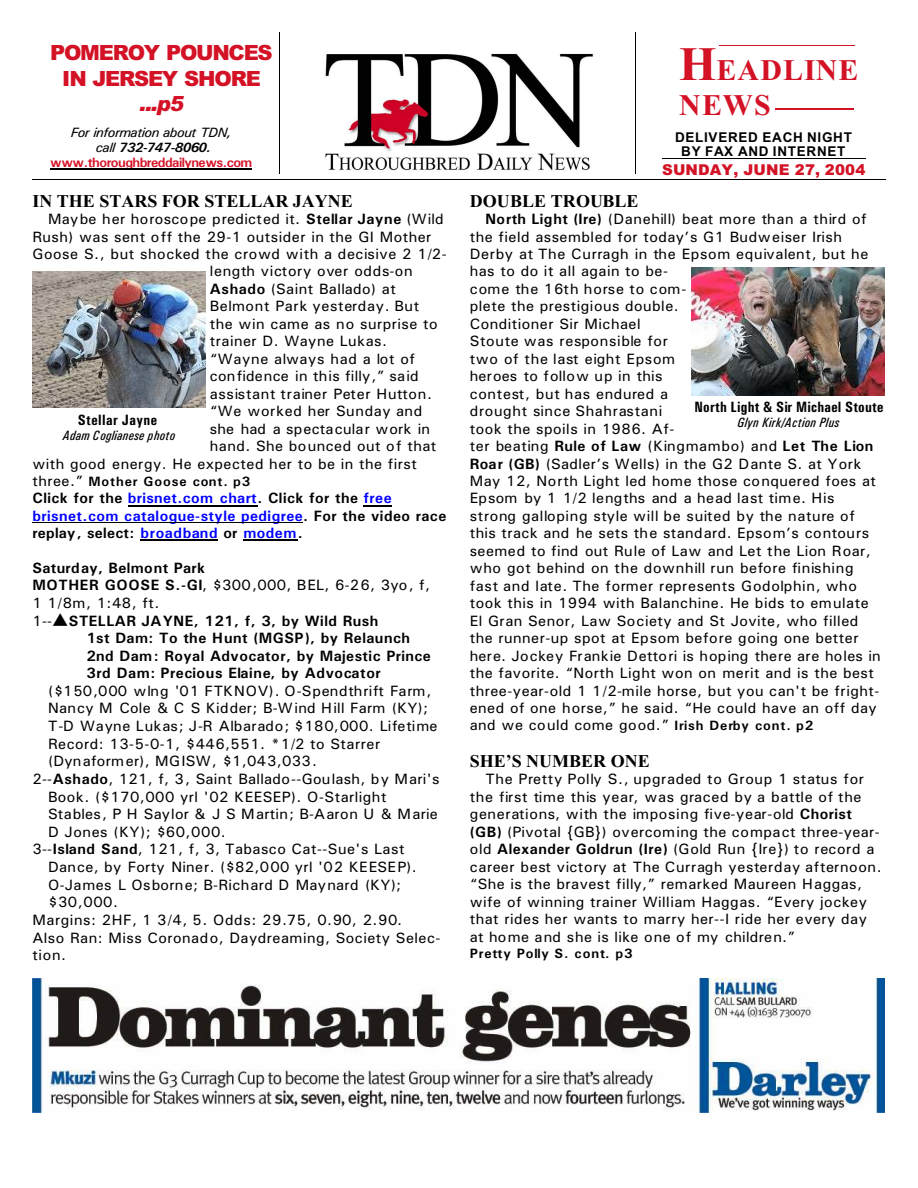
<style>
.page{position:relative;width:918px;height:1188px;background:#fff}
.page>*{position:absolute;margin:0;border:0;box-sizing:border-box;transform-origin:0 0}
.t1{font:700 30px/34.5px "Times New Roman";letter-spacing:.035em;color:#d41226}
.t2{font:900 21px/25.2px "Arial";letter-spacing:-.06em;color:#d41226;text-align:center}
.t3{font:italic 900 21px "Arial";color:#d41226}
.t4{font:700 18px "Times New Roman";color:#000}
.t5{font:15px/17.4px "Univers";letter-spacing:.03em;color:#000}
.t6{font:700 15px/17.7px "Univers";letter-spacing:.03em;color:#000}
.t7{font:700 15px/17.2px "Univers";letter-spacing:.03em;color:#00f}
.t8{font:15px "Univers";letter-spacing:.01em;color:#000}
.t9{font:15px "Univers";letter-spacing:.06em;color:#000}
.t10{font:700 15px "Univers Condensed";letter-spacing:.01em;color:#000}
.t11{font:900 15px "Arial";letter-spacing:.01em;color:#d41226}
.t12{font:700 13.5px/15px "Univers";letter-spacing:-.04em;color:#d41226;text-align:center}
.t13{font:700 13.5px "Univers";letter-spacing:.065em;color:#000}
.t14{font:italic 13.5px "Univers Condensed";letter-spacing:.02em;color:#000}
.t15{font:700 13.5px/13.8px "Arial";letter-spacing:.055em;color:#000;text-align:center}
.s1{font-size:48px}
.s2{font-weight:400;font-style:italic;color:#000}
.s3{font-style:italic;color:#000}
.s4{font-weight:700}
.s5{font-weight:400;font-size:15px}
.s6{color:#000}
.s7{font-weight:400}
.s8{font-weight:700;font-size:13.5px}
</style>
<div class="page">
<img style="left:325px;top:53px;width:268px;height:118px">
<hr style="left:50px;top:169px;width:201px;height:1px;background:#000">
<hr style="left:662px;top:158px;width:204px;height:1px;background:#000">
<hr style="left:719px;top:45px;width:136px;height:1px;background:#d41226">
<hr style="left:776px;top:109px;width:78px;height:1px;background:#d41226">
<hr style="left:32px;top:179px;width:853px;height:1px;background:#000">
<hr style="left:280px;top:32px;width:1px;height:142px;background:#000">
<hr style="left:635px;top:32px;width:1px;height:142px;background:#000">
<img style="left:32px;top:979px;width:852px;height:133px">
<img style="left:33px;top:271px;width:172px;height:137px">
<img style="left:691px;top:268px;width:194px;height:127px">
<hr style="left:128px;top:505px;width:130px;height:1px;background:#000">
<svg style="left:364px;top:505px;width:28px;height:1px"></svg>
<hr style="left:32px;top:522px;width:271px;height:1px;background:#000">
<hr style="left:141px;top:540px;width:77px;height:1px;background:#000">
<hr style="left:243px;top:540px;width:55px;height:1px;background:#000">
<h2 class="t2" style="left:50px;top:43px;width:224px">POMEROY POUNCES<br>IN JERSEY SHORE</h2>
<h2 class="t3" style="left:139px;top:95px;width:46px">...p5</h2>
<h1 class="t1" style="left:679px;top:56px;width:181px"><span class="s1">H</span>EADLINE<br>NEWS</h1>
<p class="t12" style="left:50px;top:126px;width:204px"><span class="s2">For information about TDN,<br>call</span> <span class="s3">732-747-8060. </span>www.thoroughbreddailynews.com</p>
<p class="t15" style="left:675px;top:132px;width:178px">DELIVERED EACH NIGHT<br>BY FAX AND INTERNET</p>
<p class="t11" style="left:662px;top:165px;width:205px">SUNDAY, JUNE 27, 2004</p>
<p class="t4" style="left:32px;top:195px;width:322px">IN THE STARS FOR STELLAR JAYNE</p>
<p class="t5" style="left:48px;top:212px;width:397px">Maybe her horoscope predicted it. <span class="s4">Stellar Jayne</span> (Wild</p>
<p class="t5" style="left:32px;top:229px;width:401px">Rush) was sent off the 29-1 outsider in the GI Mother</p>
<p class="t5" style="left:32px;top:246px;width:416px">Goose S., but shocked the crowd with a decisive 2 1/2-</p>
<p class="t5" style="left:210px;top:264px;width:204px">length victory over odds-on</p>
<p class="t5" style="left:210px;top:281px;width:188px"><span class="s4">Ashado</span> (Saint Ballado) at</p>
<p class="t5" style="left:210px;top:299px;width:211px">Belmont Park yesterday. But</p>
<p class="t5" style="left:210px;top:316px;width:229px">the win came as no surprise to</p>
<p class="t5" style="left:210px;top:334px;width:179px">trainer D. Wayne Lukas.</p>
<p class="t5" style="left:210px;top:351px;width:207px">“Wayne always had a lot of</p>
<p class="t8" style="left:210px;top:371px;width:210px">confidence in this filly,” said</p>
<p class="t5" style="left:210px;top:386px;width:224px">assistant trainer Peter Hutton.</p>
<p class="t5" style="left:210px;top:404px;width:214px">“We worked her Sunday and</p>
<p class="t8" style="left:210px;top:423px;width:222px">she had a spectacular work in</p>
<p class="t5" style="left:210px;top:439px;width:228px">hand. She bounced out of that</p>
<p class="t5" style="left:32px;top:456px;width:386px">with good energy. He expected her to be in the first</p>
<p class="t13" style="left:32px;top:477px;width:219px"><span class="s5">three.”</span> Mother Goose cont. p3</p>
<p class="t7" style="left:32px;top:491px;width:416px"><span class="s6">Click for the</span> brisnet.com chart<span class="s6">. Click for the</span> free brisnet.com catalogue-style pedigree<span class="s6">. For the video race replay, select:</span> broadband <span class="s6">or</span> modem<span class="s6">.</span></p>
<p class="t6" style="left:32px;top:560px;width:399px">Saturday, Belmont Park<br>MOTHER GOOSE S.-GI<span class="s7">, $300,000, BEL, 6-26, 3yo, f,<br>1 1/8m, 1:48, ft.<br>1--</span>▲STELLAR JAYNE, 121, f, 3, by Wild Rush</p>
<p class="t6" style="left:86px;top:631px;width:346px">1st Dam: To the Hunt (MGSP), by Relaunch<br>2nd Dam: Royal Advocator, by Majestic Prince<br>3rd Dam: Precious Elaine, by Advocator</p>
<p class="t9" style="left:48px;top:685px;width:385px">($150,000 wlng '01 FTKNOV). O-Spendthrift Farm,</p>
<p class="t5" style="left:48px;top:701px;width:382px">Nancy M Cole &amp; C S Kidder; B-Wind Hill Farm (KY);</p>
<p class="t9" style="left:48px;top:721px;width:391px">T-D Wayne Lukas; J-R Albarado; $180,000. Lifetime</p>
<p class="t5" style="left:48px;top:736px;width:334px">Record: 13-5-0-1, $446,551. *1/2 to Starrer</p>
<p class="t5" style="left:48px;top:754px;width:270px">(Dynaformer), MGISW, $1,043,033.</p>
<p class="t5" style="left:32px;top:771px;width:409px">2--<span class="s4">Ashado</span>, 121, f, 3, Saint Ballado--Goulash, by Mari's</p>
<p class="t5" style="left:48px;top:789px;width:340px">Book. ($170,000 yrl '02 KEESEP). O-Starlight</p>
<p class="t8" style="left:48px;top:809px;width:391px">Stables, P H Saylor &amp; J S Martin; B-Aaron U &amp; Marie</p>
<p class="t5" style="left:48px;top:824px;width:179px">D Jones (KY); $60,000.</p>
<p class="t5" style="left:32px;top:842px;width:374px">3--<span class="s4">Island Sand</span>, 121, f, 3, Tabasco Cat--Sue's Last</p>
<p class="t5" style="left:48px;top:860px;width:370px">Dance, by Forty Niner. ($82,000 yrl '02 KEESEP).</p>
<p class="t5" style="left:48px;top:877px;width:355px">O-James L Osborne; B-Richard D Maynard (KY);</p>
<p class="t5" style="left:48px;top:895px;width:72px">$30,000.</p>
<p class="t5" style="left:32px;top:912px;width:371px">Margins: 2HF, 1 3/4, 5. Odds: 29.75, 0.90, 2.90.</p>
<p class="t5" style="left:32px;top:930px;width:410px">Also Ran: Miss Coronado, Daydreaming, Society Selec-</p>
<p class="t5" style="left:32px;top:948px;width:35px">tion.</p>
<p class="t10" style="left:78px;top:414px;width:81px">Stellar Jayne</p>
<p class="t14" style="left:63px;top:431px;width:114px">Adam Coglianese photo</p>
<p class="t4" style="left:470px;top:195px;width:170px">DOUBLE TROUBLE</p>
<p class="t5" style="left:470px;top:212px;width:413px;text-indent:16px"><span class="s4">North Light (Ire)</span> (Danehill) beat more than a third of the field assembled for today’s G1 Budweiser Irish Derby at The Curragh in the Epsom equivalent, but he has to do it all again to be-<br>come the 16th horse to com-<br>plete the prestigious double.<br>Conditioner Sir Michael<br>Stoute was responsible for<br>two of the last eight Epsom<br>heroes to follow up in this<br>contest, but has endured a<br>drought since Shahrastani<br>took the spoils in 1986. Af-<br>ter beating <span class="s4">Rule of Law</span> (Kingmambo) and <span class="s4">Let The Lion Roar (GB)</span> (Sadler’s Wells) in the G2 Dante S. at York May 12, North Light led home those conquered foes at Epsom by 1 1/2 lengths and a head last time. His strong galloping style will be suited by the nature of this track and he sets the standard. Epsom’s contours seemed to find out Rule of Law and Let the Lion Roar, who got behind on the downhill run before finishing fast and late. The former represents Godolphin, who took this in 1994 with Balanchine. He bids to emulate El Gran Senor, Law Society and St Jovite, who filled the runner-up spot at Epsom before going one better here. Jockey Frankie Dettori is hoping there are holes in the favorite. “North Light won on merit and is the best three-year-old 1 1/2-mile horse, but you can't be fright&shy;ened of one horse,” he said. “He could have an off day and we could come good.” <span class="s8">Irish Derby cont. p2</span></p>
<p class="t4" style="left:470px;top:755px;width:182px">SHE’S NUMBER ONE</p>
<p class="t5" style="left:470px;top:772px;width:414px;text-indent:16px">The Pretty Polly S., upgraded to Group 1 status for the first time this year, was graced by a battle of the generations, with the imposing five-year-old <span class="s4">Chorist (GB)</span> (Pivotal {GB}) overcoming the compact three-year&shy;old <span class="s4">Alexander Goldrun (Ire)</span> (Gold Run {Ire}) to record a career best victory at The Curragh yesterday afternoon. “She is the bravest filly,” remarked Maureen Haggas, wife of winning trainer William Haggas. “Every jockey that rides her wants to marry her--I ride her every day at home and she is like one of my children.”</p>
<p class="t13" style="left:470px;top:949px;width:164px">Pretty Polly S. cont. p3</p>
<p class="t10" style="left:694px;top:402px;width:190px">North Light &amp; Sir Michael Stoute</p>
<p class="t14" style="left:737px;top:418px;width:103px">Glyn Kirk/Action Plus</p>
</div>
